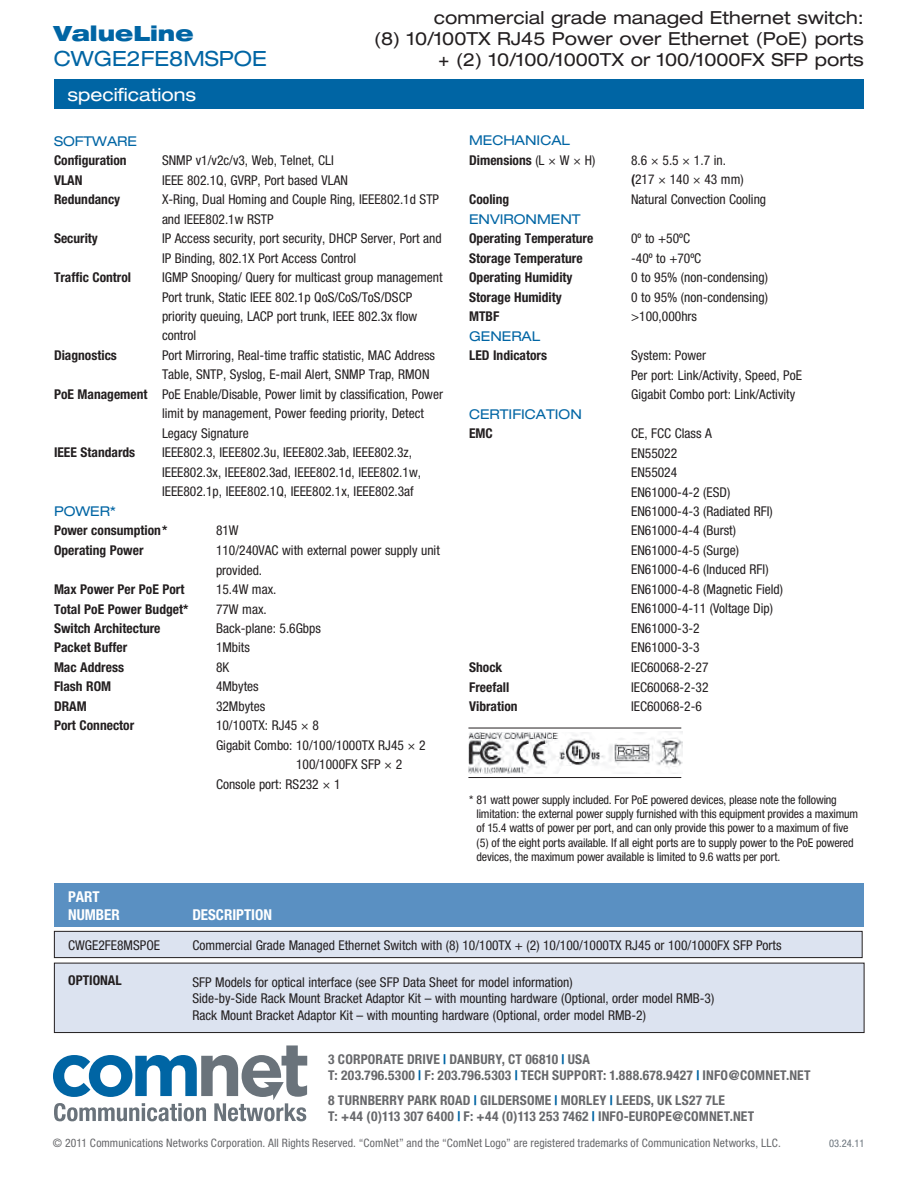
<style>
.page{position:relative;width:918px;height:1188px;background:#fff}
.page>*{position:absolute;margin:0;border:0;box-sizing:border-box;transform-origin:0 0}
.t1{font:expanded 21px "Helvetica Neue";color:#0065a4}
.t2{font:900 expanded 21px "Helvetica Neue";color:#0065a4}
.t3{font:expanded 18px/21px "Helvetica Neue";color:#231f20;text-align:right}
.t4{font:expanded 18px "Helvetica Neue";color:#fff}
.t5{font:700 condensed 15px/18px "Helvetica Neue";color:#fff}
.t6{font:condensed 13.5px/19.5px "Helvetica Neue";color:#231f20}
.t7{font:700 condensed 13.5px "Helvetica Neue";color:#231f20}
.t8{font:700 condensed 13.5px/16.2px "Helvetica Neue";letter-spacing:.015em;color:#67686b}
.t9{font:expanded 13.5px/19.5px "Helvetica Neue";color:#0065a4}
.t10{font:condensed 12px/14.4px "Helvetica Neue";letter-spacing:-.01em;color:#231f20}
.t11{font:condensed 11.7px "Helvetica Neue";letter-spacing:.015em;color:#67686b}
.t12{font:condensed 10.5px "Helvetica Neue";color:#6a737b}
.s1{font-weight:700}
.s2{font-weight:700;font-stretch:condensed;color:#231f20}
.s3{font-stretch:condensed;color:#231f20}
.s4{color:#0065a4}
</style>
<div class="page">
<div style="left:54px;top:79px;width:810px;height:29px;background:#0065a4"></div>
<svg style="left:53px;top:1045px;width:254px;height:76px"></svg>
<hr style="left:468px;top:728px;width:213px;height:1px;background:#231f20">
<hr style="left:468px;top:777px;width:213px;height:1px;background:#231f20">
<img style="left:468px;top:732px;width:214px;height:42px">
<div style="left:54px;top:931px;width:808px;height:27px;background:#dce3f0"></div>
<div style="left:54px;top:931px;width:809px;height:27px;border:1px solid #231f20"></div>
<div style="left:54px;top:883px;width:810px;height:43px;background:#5a90c2"></div>
<div style="left:54px;top:963px;width:810px;height:70px;background:#dce3f0"></div>
<div style="left:54px;top:963px;width:810px;height:70px;border:1px solid #231f20"></div>
<h1 class="t2" style="left:54px;top:26px;width:141px">ValueLine</h1>
<h1 class="t1" style="left:54px;top:51px;width:215px">CWGE2FE8MSPOE</h1>
<h2 class="t4" style="left:68px;top:88px;width:130px">specifications</h2>
<h2 class="t3" style="left:374px;top:9px;width:492px">commercial grade managed Ethernet switch:<br>(8) 10/100TX RJ45 Power over Ethernet (PoE) ports + (2) 10/100/1000TX or 100/1000FX SFP ports</h2>
<p class="t9" style="left:54px;top:132px;width:84px">SOFTWARE</p>
<p class="t7" style="left:54px;top:155px;width:74px">Configuration</p>
<p class="t6" style="left:162px;top:152px;width:173px">SNMP v1/v2c/v3, Web, Telnet, CLI</p>
<p class="t7" style="left:54px;top:175px;width:30px">VLAN</p>
<p class="t6" style="left:162px;top:171px;width:187px">IEEE 802.1Q, GVRP, Port based VLAN</p>
<p class="t7" style="left:54px;top:194px;width:68px">Redundancy</p>
<p class="t6" style="left:162px;top:191px;width:279px">X-Ring, Dual Homing and Couple Ring, IEEE802.1d STP and IEEE802.1w RSTP</p>
<p class="t7" style="left:54px;top:233px;width:45px">Security</p>
<p class="t6" style="left:162px;top:230px;width:281px">IP Access security, port security, DHCP Server, Port and<br>IP Binding, 802.1X Port Access Control</p>
<p class="t7" style="left:54px;top:272px;width:79px">Traffic Control</p>
<p class="t6" style="left:162px;top:269px;width:282px">IGMP Snooping/ Query for multicast group management Port trunk, Static IEEE 802.1p QoS/CoS/ToS/DSCP priority queuing, LACP port trunk, IEEE 802.3x flow control</p>
<p class="t7" style="left:54px;top:350px;width:64px">Diagnostics</p>
<p class="t6" style="left:162px;top:347px;width:275px">Port Mirroring, Real-time traffic statistic, MAC Address</p>
<p class="t6" style="left:162px;top:366px;width:269px">Table, SNTP, Syslog, E-mail Alert, SNMP Trap, RMON</p>
<p class="t6" style="left:54px;top:386px;width:391px"><span class="s1">PoE Management</span> PoE Enable/Disable, Power limit by classification, Power</p>
<p class="t6" style="left:162px;top:405px;width:263px">limit by management, Power feeding priority, Detect</p>
<p class="t6" style="left:162px;top:425px;width:88px">Legacy Signature</p>
<p class="t7" style="left:54px;top:448px;width:83px">IEEE Standards</p>
<p class="t6" style="left:162px;top:444px;width:261px">IEEE802.3, IEEE802.3u, IEEE802.3ab, IEEE802.3z,<br>IEEE802.3x, IEEE802.3ad, IEEE802.1d, IEEE802.1w,<br>IEEE802.1p, IEEE802.1Q, IEEE802.1x, IEEE802.3af</p>
<p class="t9" style="left:54px;top:503px;width:64px">POWER*</p>
<p class="t7" style="left:54px;top:526px;width:115px">Power consumption *</p>
<p class="t6" style="left:216px;top:522px;width:24px">81W</p>
<p class="t7" style="left:54px;top:545px;width:91px">Operating Power</p>
<p class="t6" style="left:216px;top:542px;width:225px">110/240VAC with external power supply unit provided.</p>
<p class="t7" style="left:54px;top:584px;width:132px">Max Power Per PoE Port</p>
<p class="t6" style="left:216px;top:581px;width:62px">15.4W max.</p>
<p class="t7" style="left:54px;top:604px;width:136px">Total PoE Power Budget*</p>
<p class="t6" style="left:216px;top:600px;width:52px">77W max.</p>
<p class="t7" style="left:54px;top:623px;width:108px">Switch Architecture</p>
<p class="t6" style="left:216px;top:620px;width:106px">Back-plane: 5.6Gbps</p>
<p class="t7" style="left:54px;top:643px;width:75px">Packet Buffer</p>
<p class="t6" style="left:216px;top:639px;width:35px">1Mbits</p>
<p class="t7" style="left:54px;top:662px;width:72px">Mac Address</p>
<p class="t6" style="left:216px;top:659px;width:15px">8K</p>
<p class="t7" style="left:54px;top:682px;width:59px">Flash ROM</p>
<p class="t6" style="left:216px;top:678px;width:44px">4Mbytes</p>
<p class="t7" style="left:54px;top:701px;width:34px">DRAM</p>
<p class="t6" style="left:216px;top:698px;width:51px">32Mbytes</p>
<p class="t7" style="left:54px;top:721px;width:82px">Port Connector</p>
<p class="t6" style="left:216px;top:717px;width:105px">10/100TX: RJ45 × 8</p>
<p class="t6" style="left:216px;top:737px;width:211px">Gigabit Combo: 10/100/1000TX RJ45 × 2</p>
<p class="t6" style="left:296px;top:756px;width:108px">100/1000FX SFP × 2</p>
<p class="t6" style="left:216px;top:776px;width:126px">Console port: RS232 × 1</p>
<p class="t9" style="left:469px;top:132px;width:128px">MECHANICAL<br><span class="s2">Dimensions</span> <span class="s3">(L × W × H)</span></p>
<p class="t6" style="left:631px;top:152px;width:114px">8.6 × 5.5 × 1.7 in. <span class="s1">(</span>217 × 140 × 43 mm)</p>
<p class="t7" style="left:469px;top:194px;width:42px">Cooling</p>
<p class="t6" style="left:631px;top:191px;width:137px">Natural Convection Cooling</p>
<p class="t9" style="left:469px;top:210px;width:113px">ENVIRONMENT</p>
<p class="t7" style="left:469px;top:233px;width:126px">Operating Temperature</p>
<p class="t6" style="left:631px;top:230px;width:60px">0º to +50ºC</p>
<p class="t7" style="left:469px;top:253px;width:115px">Storage Temperature</p>
<p class="t6" style="left:631px;top:249px;width:72px">-40º to +70ºC</p>
<p class="t7" style="left:469px;top:272px;width:105px">Operating Humidity</p>
<p class="t6" style="left:631px;top:269px;width:138px">0 to 95% (non-condensing)</p>
<p class="t7" style="left:469px;top:292px;width:94px">Storage Humidity</p>
<p class="t6" style="left:631px;top:288px;width:138px">0 to 95% (non-condensing)</p>
<p class="t7" style="left:469px;top:311px;width:32px">MTBF</p>
<p class="t6" style="left:631px;top:308px;width:67px">&gt;100,000hrs</p>
<p class="t9" style="left:469px;top:327px;width:73px">GENERAL</p>
<p class="t7" style="left:469px;top:350px;width:79px">LED Indicators</p>
<p class="t6" style="left:631px;top:347px;width:172px">System: Power<br>Per port: Link/Activity, Speed, PoE<br>Gigabit Combo port: Link/Activity</p>
<p class="t9" style="left:469px;top:405px;width:114px">CERTIFICATION</p>
<p class="t7" style="left:469px;top:428px;width:25px">EMC</p>
<p class="t6" style="left:631px;top:425px;width:153px">CE, FCC Class A<br>EN55022<br>EN55024<br>EN61000-4-2 (ESD)<br>EN61000-4-3 (Radiated RFI)<br>EN61000-4-4 (Burst)<br>EN61000-4-5 (Surge)<br>EN61000-4-6 (Induced RFI)<br>EN61000-4-8 (Magnetic Field)<br>EN61000-4-11 (Voltage Dip)<br>EN61000-3-2<br>EN61000-3-3</p>
<p class="t7" style="left:469px;top:662px;width:35px">Shock</p>
<p class="t6" style="left:631px;top:659px;width:79px">IEC60068-2-27</p>
<p class="t7" style="left:469px;top:682px;width:42px">Freefall</p>
<p class="t6" style="left:631px;top:678px;width:79px">IEC60068-2-32</p>
<p class="t7" style="left:469px;top:701px;width:50px">Vibration</p>
<p class="t6" style="left:631px;top:698px;width:72px">IEC60068-2-6</p>
<p class="t10" style="left:477px;top:793px;width:383px;text-indent:-7px">* 81 watt power supply included. For PoE powered devices, please note the following limitation: the external power supply furnished with this equipment provides a maximum of 15.4 watts of power per port, and can only provide this power to a maximum of five (5) of the eight ports available. If all eight ports are to supply power to the PoE powered devices, the maximum power available is limited to 9.6 watts per port.</p>
<p class="t5" style="left:68px;top:889px;width:53px">PART<br>NUMBER</p>
<p class="t6" style="left:68px;top:937px;width:93px">CWGE2FE8MSPOE</p>
<p class="t5" style="left:192px;top:907px;width:81px">DESCRIPTION</p>
<p class="t6" style="left:192px;top:936px;width:591px">Commercial Grade Managed Ethernet Switch with (8) 10/100TX + (2) 10/100/1000TX RJ45 or 100/1000FX SFP Ports</p>
<p class="t7" style="left:68px;top:976px;width:55px">OPTIONAL</p>
<p class="t6" style="left:192px;top:975px;width:523px;line-height:16.5px">SFP Models for optical interface (see SFP Data Sheet for model information)<br>Side-by-Side Rack Mount Bracket Adaptor Kit – with mounting hardware (Optional, order model RMB-3)<br>Rack Mount Bracket Adaptor Kit – with mounting hardware (Optional, order model RMB-2)</p>
<p class="t8" style="left:328px;top:1053px;width:484px">3 CORPORATE DRIVE <span class="s4">|</span> DANBURY, CT 06810 <span class="s4">|</span> USA<br>T: 203.796.5300 <span class="s4">|</span> F: 203.796.5303 <span class="s4">|</span> TECH SUPPORT: 1.888.678.9427 <span class="s4">|</span> INFO@COMNET.NET</p>
<p class="t8" style="left:328px;top:1093px;width:428px">8 TURNBERRY PARK ROAD <span class="s4">|</span> GILDERSOME <span class="s4">|</span> MORLEY <span class="s4">|</span> LEEDS, UK LS27 7LE<br>T: +44 (0)113 307 6400 <span class="s4">|</span> F: +44 (0)113 253 7462 <span class="s4">|</span> INFO-EUROPE@COMNET.NET</p>
<p class="t11" style="left:53px;top:1139px;width:729px">© 2011 Communications Networks Corporation. All Rights Reserved. “ComNet” and the “ComNet Logo” are registered trademarks of Communication Networks, LLC.</p>
<p class="t12" style="left:829px;top:1140px;width:37px">03.24.11</p>
</div>
